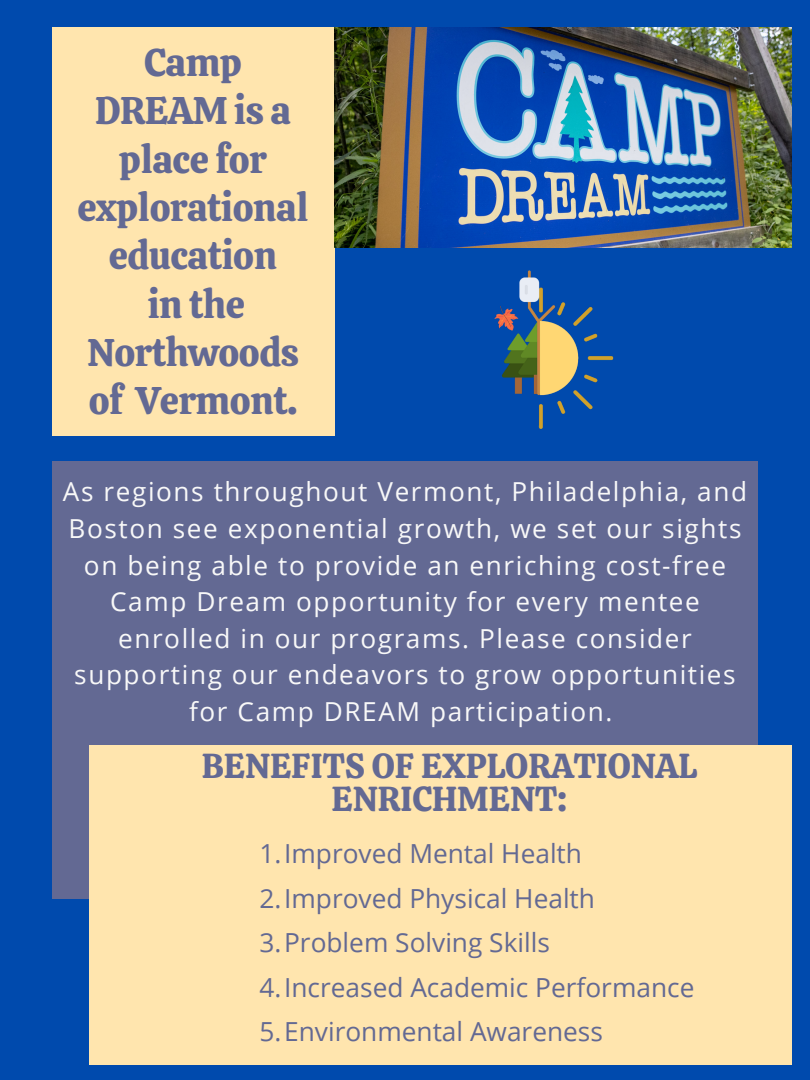
<style>
.page{position:relative;width:810px;height:1080px;background:#004aad}
.page>*{position:absolute;margin:0;border:0;box-sizing:border-box;transform-origin:0 0}
.t1{font:38.38px/48.3px "Calistoga";letter-spacing:-.01em;color:#636993;text-align:center}
.t2{font:34.56px/33px "Calistoga";color:#636993;text-align:center}
.t3{font:26.25px "Open Sans";color:#636993}
.t4{font:26.19px/36.6px "Open Sans";letter-spacing:.06em;color:#f8f8f8;text-align:center}
</style>
<div class="page">
<div style="left:52px;top:27px;width:282px;height:409px;background:#ffe5ae"></div>
<div style="left:52px;top:461px;width:706px;height:438px;background:#636993"></div>
<img style="left:334px;top:27px;width:457px;height:220px">
<img style="left:383px;top:196px;width:346px;height:233px">
<div style="left:89px;top:745px;width:702px;height:320px;background:#ffe5ae"></div>
<p class="t1" style="left:77px;top:39px;width:233px">Camp<br>DREAM is a place for explorational education</p>
<p class="t1" style="left:87px;top:280px;width:213px">in the<br>Northwoods of Vermont.</p>
<p class="t4" style="left:63px;top:473px;width:686px">As regions throughout Vermont, Philadelphia, and Boston see exponential growth, we set our sights on being able to provide an enriching cost-free Camp Dream opportunity for every mentee enrolled in our programs. Please consider supporting our endeavors to grow opportunities for Camp DREAM participation.</p>
<p class="t2" style="left:202px;top:749px;width:497px">BENEFITS OF EXPLORATIONAL<br>ENRICHMENT:</p>
<p class="t3" style="left:260px;top:835px;width:324px">1.Improved Mental Health</p>
<p class="t3" style="left:260px;top:880px;width:337px">2.Improved Physical Health</p>
<p class="t3" style="left:260px;top:924px;width:292px">3.Problem Solving Skills</p>
<p class="t3" style="left:260px;top:969px;width:436px">4.Increased Academic Performance</p>
<p class="t3" style="left:260px;top:1013px;width:345px">5.Environmental Awareness</p>
</div>
